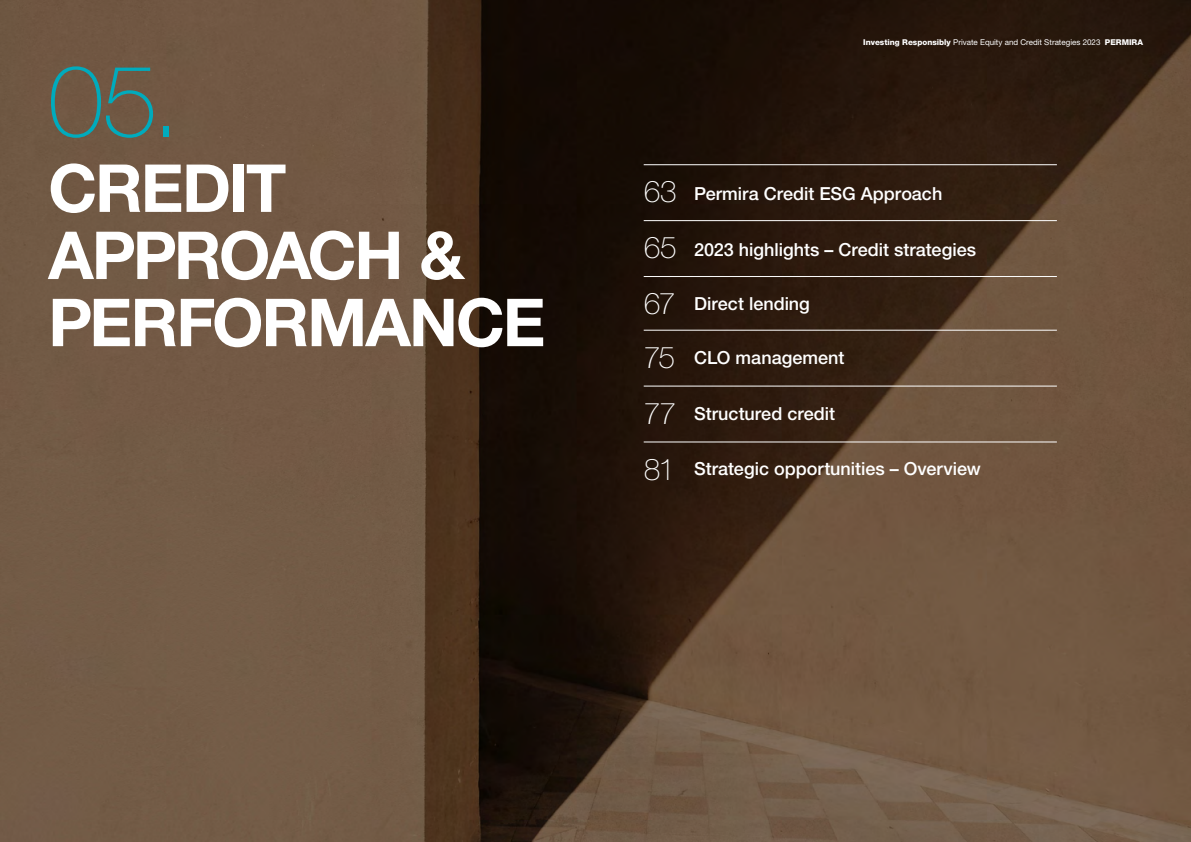
<style>
.page{position:relative;width:1191px;height:842px;background:#fff}
.page>*{position:absolute;margin:0;border:0;box-sizing:border-box;transform-origin:0 0}
.t1{font:100 100px "Helvetica Neue LT Pro";color:#00abbd}
.t2{font:700 66.3px/67.1px "Helvetica Neue LT Pro";letter-spacing:-.035em;color:#fff}
.t3{font:100 30px/55.4px "Helvetica Neue LT Pro";letter-spacing:-.045em;color:#fff;text-align:justify}
.t4{font:500 18px "Helvetica Neue LT Pro";color:#fff}
.t5{font:8px "Helvetica Neue LT Pro";color:#fff}
.s1{font-weight:800}
</style>
<div class="page">
<img style="left:0;top:0;width:1191px;height:842px">
<hr style="left:643px;top:165px;width:414px;height:1px;background:#fff">
<hr style="left:643px;top:220px;width:414px;height:1px;background:#fff">
<hr style="left:643px;top:276px;width:414px;height:1px;background:#fff">
<hr style="left:643px;top:330px;width:414px;height:1px;background:#fff">
<hr style="left:643px;top:386px;width:414px;height:1px;background:#fff">
<hr style="left:643px;top:442px;width:414px;height:1px;background:#fff">
<h1 class="t1" style="left:48px;top:42px;width:133px">05.</h1>
<h2 class="t2" style="left:48px;top:153px;width:499px">CREDIT<br>APPROACH &amp;<br>PERFORMANCE</h2>
<p class="t5" style="left:863px;top:37px;width:281px"><span class="s1">Investing Responsibly</span> Private Equity and Credit Strategies 2023 <span class="s1">PERMIRA</span></p>
<h3 class="t3" style="left:644px;top:164px;width:34px">63<br>65<br>67<br>75<br>77<br>81</h3>
<p class="t4" style="left:694px;top:183px;width:250px">Permira Credit ESG Approach</p>
<p class="t4" style="left:694px;top:239px;width:283px">2023 highlights – Credit strategies</p>
<p class="t4" style="left:694px;top:293px;width:117px">Direct lending</p>
<p class="t4" style="left:694px;top:347px;width:152px">CLO management</p>
<p class="t4" style="left:694px;top:402px;width:143px">Structured credit</p>
<p class="t4" style="left:694px;top:458px;width:288px">Strategic opportunities – Overview</p>
</div>
